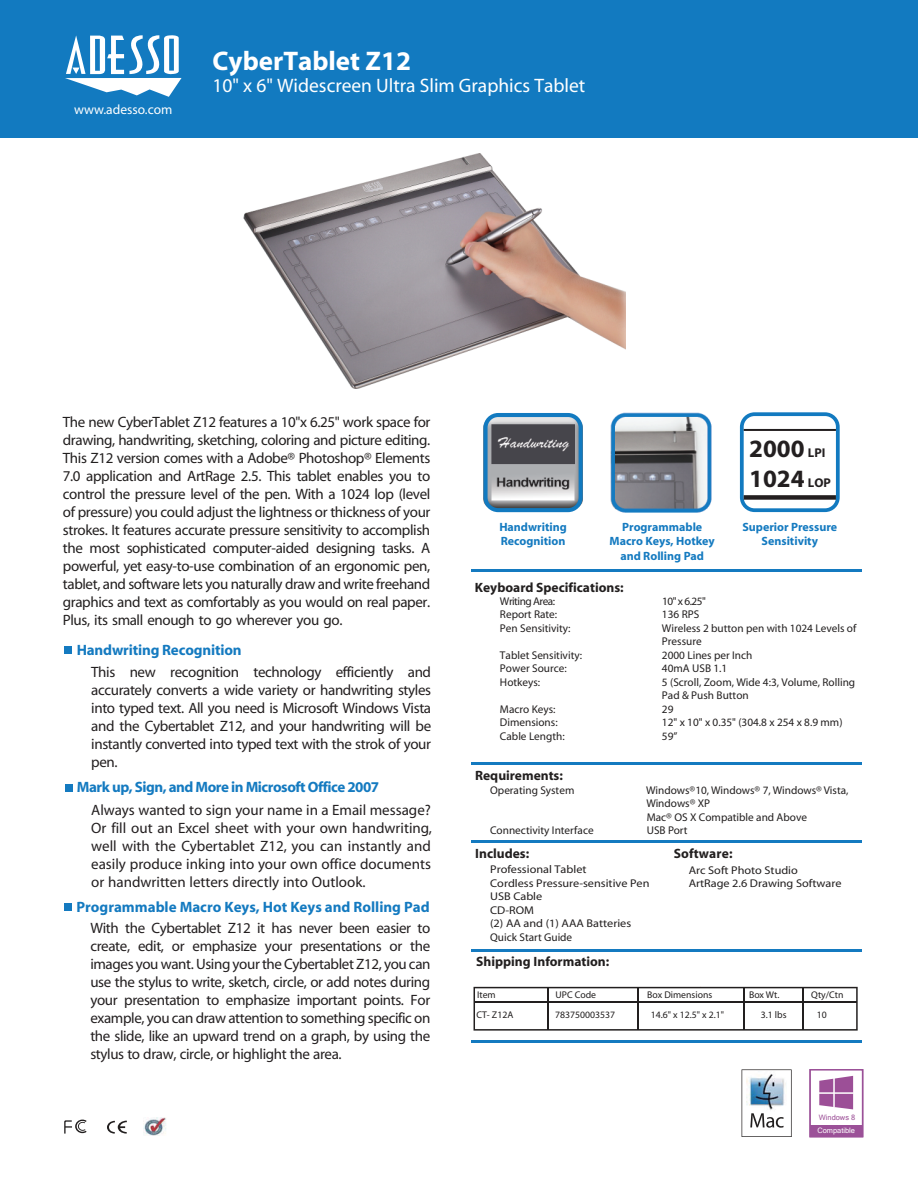
<style>
.page{position:relative;width:918px;height:1188px;background:#fff}
.page>*{position:absolute;margin:0;border:0;box-sizing:border-box;transform-origin:0 0}
.t1{font:700 27px "Myriad";color:#fff}
.t2{font:700 25.05px/30px "Myriad";color:#231f20}
.t3{font:19.5px "Myriad";color:#fff}
.t4{font:15px/18px "Myriad";letter-spacing:-.025em;color:#231f20;text-align:justify}
.t5{font:15px/18px "Myriad";letter-spacing:-.025em;color:#221f1f;text-align:justify}
.t6{font:700 15px "Myriad";letter-spacing:-.01em;color:#147ac0}
.t7{font:700 15px "Myriad";letter-spacing:-.03em;color:#147ac0}
.t8{font:700 13.5px "Myriad";color:#221f1f}
.t9{font:13.5px "Myriad";color:#fff}
.t10{font:700 12px/14.4px "Myriad";color:#147ac0;text-align:center}
.t11{font:11.25px/13.5px "Myriad";color:#221f1f}
.t12{font:11.25px/13.5px "Myriad";color:#221f1f;scale:1.09 1}
.t13{font:11.25px "Myriad";letter-spacing:-.045em;color:#221f1f}
.t14{font:9.75px "Myriad";color:#221f1f}
.t15{font:7.5px "Microsoft Sans Serif";color:#fff}
.t16{font:7.5px "Microsoft Sans Serif";color:#9c4f97}
.s1{font-size:12.75px}
</style>
<div class="page">
<hr style="left:472px;top:569px;width:390px;height:3px;background:#147ac0">
<hr style="left:472px;top:1040px;width:390px;height:3px;background:#147ac0">
<hr style="left:472px;top:762px;width:390px;height:3px;background:#147ac0">
<hr style="left:472px;top:841px;width:390px;height:2px;background:#147ac0">
<hr style="left:472px;top:950px;width:390px;height:2px;background:#147ac0">
<div style="left:64px;top:646px;width:8px;height:7px;background:#147ac0"></div>
<div style="left:64px;top:903px;width:8px;height:8px;background:#147ac0"></div>
<svg style="left:740px;top:412px;width:100px;height:100px"></svg>
<svg style="left:474px;top:986px;width:384px;height:45px"></svg>
<div style="left:0;top:0;width:918px;height:137px;background:#127ac0"></div>
<svg style="left:483px;top:413px;width:100px;height:99px;background:#7b8a97"></svg>
<div style="left:65px;top:784px;width:7px;height:7px;background:#147ac0"></div>
<svg style="left:65px;top:35px;width:117px;height:62px"></svg>
<div style="left:744px;top:495px;width:92px;height:5px;background:#231f20"></div>
<hr style="left:744px;top:429px;width:92px;height:2px;background:#231f20">
<svg style="left:742px;top:1069px;width:50px;height:68px"></svg>
<img style="left:746px;top:1071px;width:41px;height:41px">
<div style="left:809px;top:1069px;width:54px;height:68px;background:#9b5198"></div>
<div style="left:811px;top:1070px;width:51px;height:54px;background:#fff"></div>
<svg style="left:819px;top:1076px;width:34px;height:33px"></svg>
<hr style="left:818px;top:1092px;width:36px;height:2px;background:#fff">
<hr style="left:833px;top:1078px;width:2px;height:29px;background:#fff">
<div style="left:809px;top:1069px;width:54px;height:68px;border:2px solid #9b5198"></div>
<img style="left:143px;top:1117px;width:23px;height:19px">
<svg style="left:107px;top:1121px;width:20px;height:13px"></svg>
<svg style="left:64px;top:1120px;width:23px;height:14px"></svg>
<img style="left:244px;top:153px;width:381px;height:235px">
<img style="left:611px;top:412px;width:101px;height:101px">
<p class="t9" style="left:74px;top:103px;width:100px">www.adesso.com</p>
<h1 class="t1" style="left:213px;top:47px;width:200px">CyberTablet Z12</h1>
<h3 class="t3" style="left:213px;top:76px;width:374px">10" x 6" Widescreen Ultra Slim Graphics Tablet</h3>
<p class="t5" style="left:63px;top:413px;width:369px">The new CyberTablet Z12 features a 10"x 6.25" work space for drawing, handwriting, sketching, coloring and picture editing.<br>This Z12 version comes with a Adobe® Photoshop® Elements 7.0 application and ArtRage 2.5. This tablet enables you to control the pressure level of the pen. With a 1024 lop (level of pressure) you could adjust the lightness or thickness of your strokes. It features accurate pressure sensitivity to accomplish the most sophisticated computer-aided designing tasks. A powerful, yet easy-to-use combination of an ergonomic pen, tablet, and software lets you naturally draw and write freehand graphics and text as comfortably as you would on real paper.<br>Plus, its small enough to go wherever you go.</p>
<p class="t6" style="left:77px;top:642px;width:166px">Handwriting Recognition</p>
<p class="t4" style="left:91px;top:664px;width:341px">This new recognition technology efficiently and accurately converts a wide variety or handwriting styles into typed text. All you need is Microsoft Windows Vista and the Cybertablet Z12, and your handwriting will be instantly converted into typed text with the strok of your pen.</p>
<p class="t7" style="left:77px;top:779px;width:304px">Mark up, Sign, and More in Microsoft Office 2007</p>
<p class="t4" style="left:91px;top:801px;width:342px">Always wanted to sign your name in a Email message?<br>Or fill out an Excel sheet with your own handwriting, well with the Cybertablet Z12, you can instantly and easily produce inking into your own office documents or handwritten letters directly into Outlook.</p>
<p class="t6" style="left:76px;top:899px;width:355px">Programmable Macro Keys, Hot Keys and Rolling Pad</p>
<p class="t4" style="left:90px;top:920px;width:342px">With the Cybertablet Z12 it has never been easier to create, edit, or emphasize your presentations or the images you want. Using your the Cybertablet Z12, you can use the stylus to write, sketch, circle, or add notes during your presentation to emphasize important points. For example, you can draw attention to something specific on the slide, like an upward trend on a graph, by using the stylus to draw, circle, or highlight the area.</p>
<p class="t10" style="left:499px;top:520px;width:69px;text-align:left">Handwriting<br>Recognition</p>
<h2 class="t2" style="left:749px;top:435px;width:83px">2000 <span class="s1">LPI<br></span>1024 <span class="s1">LOP</span></h2>
<p class="t10" style="left:610px;top:520px;width:107px">Programmable<br>Macro Keys, Hotkey and Rolling Pad</p>
<p class="t10" style="left:742px;top:520px;width:96px">Superior Pressure<br>Sensitivity</p>
<p class="t8" style="left:475px;top:580px;width:150px">Keyboard Specifications:</p>
<p class="t13" style="left:500px;top:596px;width:57px">Writing Area:</p>
<p class="t11" style="left:662px;top:595px;width:45px">10" x 6.25"</p>
<p class="t11" style="left:500px;top:608px;width:59px">Report Rate:</p>
<p class="t11" style="left:662px;top:608px;width:39px">136 RPS</p>
<p class="t11" style="left:500px;top:622px;width:72px">Pen Sensitivity:</p>
<p class="t11" style="left:662px;top:622px;width:196px">Wireless 2 button pen with 1024 Levels of<br>Pressure</p>
<p class="t11" style="left:500px;top:649px;width:84px">Tablet Sensitivity:</p>
<p class="t11" style="left:662px;top:649px;width:92px">2000 Lines per Inch</p>
<p class="t11" style="left:500px;top:662px;width:68px">Power Source:</p>
<p class="t11" style="left:662px;top:662px;width:67px">40mA USB 1.1</p>
<p class="t11" style="left:500px;top:676px;width:42px">Hotkeys:</p>
<p class="t11" style="left:662px;top:676px;width:195px">5 (Scroll, Zoom, Wide 4:3, Volume, Rolling<br>Pad &amp; Push Button</p>
<p class="t11" style="left:500px;top:703px;width:57px">Macro Keys:</p>
<p class="t11" style="left:662px;top:703px;width:13px">29</p>
<p class="t11" style="left:500px;top:716px;width:59px">Dimensions:</p>
<p class="t11" style="left:662px;top:716px;width:182px">12" x 10" x 0.35" (304.8 x 254 x 8.9 mm)</p>
<p class="t11" style="left:500px;top:730px;width:66px">Cable Length:</p>
<p class="t11" style="left:662px;top:730px;width:17px">59”</p>
<p class="t8" style="left:475px;top:769px;width:89px">Requirements:</p>
<p class="t11" style="left:490px;top:784px;width:86px">Operating System</p>
<p class="t11" style="left:646px;top:784px;width:204px">Windows®10, Windows® 7, Windows® Vista,<br>Windows® XP<br>Mac® OS X Compatible and Above</p>
<p class="t11" style="left:490px;top:824px;width:105px">Connectivity Interface</p>
<p class="t11" style="left:647px;top:824px;width:42px">USB Port</p>
<p class="t8" style="left:475px;top:847px;width:56px">Includes:</p>
<p class="t8" style="left:674px;top:847px;width:60px">Software:</p>
<p class="t12" style="left:490px;top:863px;width:148px">Professional Tablet<br>Cordless Pressure-sensitive Pen<br>USB Cable<br>CD-ROM<br>(2) AA and (1) AAA Batteries<br>Quick Start Guide</p>
<p class="t12" style="left:689px;top:864px;width:142px">Arc Soft Photo Studio<br>ArtRage 2.6 Drawing Software</p>
<p class="t8" style="left:476px;top:954px;width:135px">Shipping Information:</p>
<p class="t14" style="left:477px;top:990px;width:20px">Item</p>
<p class="t14" style="left:556px;top:990px;width:42px">UPC Code</p>
<p class="t14" style="left:647px;top:990px;width:67px">Box Dimensions</p>
<p class="t14" style="left:749px;top:990px;width:32px">Box Wt.</p>
<p class="t14" style="left:811px;top:990px;width:34px">Qty/Ctn</p>
<p class="t14" style="left:476px;top:1010px;width:38px">CT- Z12A</p>
<p class="t14" style="left:555px;top:1010px;width:62px">783750003537</p>
<p class="t14" style="left:651px;top:1010px;width:75px">14.6" x 12.5" x 2.1"</p>
<p class="t14" style="left:761px;top:1010px;width:27px">3.1 lbs</p>
<p class="t14" style="left:817px;top:1010px;width:12px">10</p>
<p class="t16" style="left:819px;top:1112px;width:38px">Windows 8</p>
<p class="t15" style="left:817px;top:1126px;width:39px">Compatible</p>
</div>
